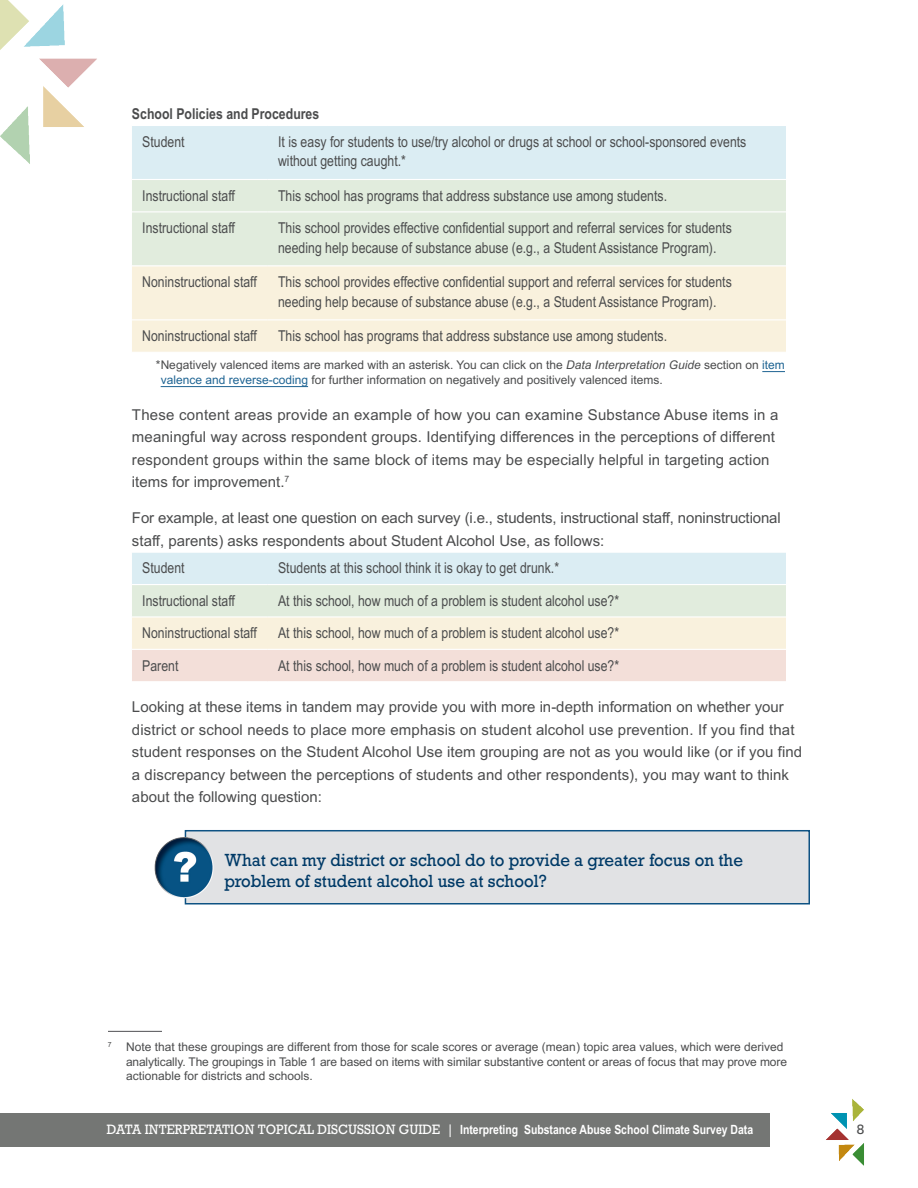
<style>
.page{position:relative;width:918px;height:1188px;background:#fff}
.page>*{position:absolute;margin:0;border:0;box-sizing:border-box;transform-origin:0 0}
.t1{font:16.5px/21px "Rockwell";color:#003a67;scale:.95 1}
.t2{font:15px/19.5px "Arial Narrow";color:#4b4c4d}
.t3{font:15px/22.5px "Arial";letter-spacing:.005em;color:#4b4c4d}
.t4{font:700 15px "Arial Narrow";color:#4b4c4d}
.t5{font:700 12.75px "Arial Narrow";color:#fff}
.t6{font:12.75px "Rockwell";color:#4b4c4d}
.t7{font:12px/14.4px "Arial";color:#4b4c4d}
.s1{font-style:italic}
.s2{color:#1e6493}
.s3{font-family:"Rockwell";font-weight:400}
</style>
<div class="page">
<div style="left:0;top:1113px;width:770px;height:34px;background:#747674"></div>
<img style="left:0;top:0;width:97px;height:164px">
<img style="left:826px;top:1099px;width:38px;height:67px">
<svg style="left:762px;top:371px;width:23px;height:1px"></svg>
<hr style="left:161px;top:386px;width:147px;height:1px;background:#1e6493">
<div style="left:132px;top:126px;width:654px;height:53px;background:#dbedf3"></div>
<div style="left:132px;top:180px;width:654px;height:85px;background:#e1ecdd"></div>
<div style="left:132px;top:266px;width:654px;height:86px;background:#f9f1dd"></div>
<hr style="left:132px;top:319px;width:136px;height:1px;background:#fff">
<hr style="left:268px;top:319px;width:518px;height:1px;background:#fff">
<hr style="left:268px;top:211px;width:518px;height:1px;background:#fff">
<hr style="left:132px;top:211px;width:136px;height:1px;background:#fff">
<svg style="left:132px;top:553px;width:654px;height:128px;background:#eaeae1"></svg>
<hr style="left:268px;top:584px;width:518px;height:1px;background:#fff">
<hr style="left:132px;top:584px;width:136px;height:1px;background:#fff">
<hr style="left:268px;top:616px;width:518px;height:2px;background:#fff">
<hr style="left:132px;top:616px;width:136px;height:2px;background:#fff">
<hr style="left:268px;top:649px;width:518px;height:1px;background:#fff">
<hr style="left:132px;top:649px;width:136px;height:1px;background:#fff">
<hr style="left:108px;top:1031px;width:54px;height:1px;background:#636366">
<div style="left:185px;top:831px;width:624px;height:73px;background:#e1e2e4"></div>
<div style="left:185px;top:830px;width:625px;height:75px;border:2px solid #0e5283"></div>
<img style="left:154px;top:830px;width:64px;height:75px">
<p class="t4" style="left:132px;top:102px;width:189px">School Policies and Procedures</p>
<p class="t2" style="left:142px;top:131px;width:44px">Student</p>
<p class="t2" style="left:278px;top:131px;width:470px">It is easy for students to use/try alcohol or drugs at school or school-sponsored events without getting caught.*</p>
<p class="t2" style="left:142px;top:185px;width:94px">Instructional staff</p>
<p class="t2" style="left:278px;top:185px;width:391px">This school has programs that address substance use among students.</p>
<p class="t2" style="left:142px;top:217px;width:94px">Instructional staff</p>
<p class="t2" style="left:278px;top:217px;width:455px">This school provides effective confidential support and referral services for students needing help because of substance abuse (e.g., a Student Assistance Program).</p>
<p class="t2" style="left:142px;top:271px;width:116px">Noninstructional staff</p>
<p class="t2" style="left:278px;top:271px;width:455px">This school provides effective confidential support and referral services for students needing help because of substance abuse (e.g., a Student Assistance Program).</p>
<p class="t2" style="left:142px;top:325px;width:116px">Noninstructional staff</p>
<p class="t2" style="left:278px;top:325px;width:391px">This school has programs that address substance use among students.</p>
<p class="t7" style="left:161px;top:357px;width:626px;line-height:15px;text-indent:-5px">* Negatively valenced items are marked with an asterisk. You can click on the <span class="s1">Data Interpretation Guide</span> section on <span class="s2">item valence and reverse-coding</span> for further information on negatively and positively valenced items.</p>
<p class="t3" style="left:132px;top:403px;width:648px">These content areas provide an example of how you can examine Substance Abuse items in a meaningful way across respondent groups. Identifying differences in the perceptions of different respondent groups within the same block of items may be especially helpful in targeting action items for improvement.<sup>7</sup></p>
<p class="t3" style="left:132px;top:507px;width:650px">For example, at least one question on each survey (i.e., students, instructional staff, noninstructional staff, parents) asks respondents about Student Alcohol Use, as follows:</p>
<p class="t2" style="left:142px;top:558px;width:44px">Student</p>
<p class="t2" style="left:278px;top:558px;width:283px">Students at this school think it is okay to get drunk.*</p>
<p class="t2" style="left:142px;top:590px;width:94px">Instructional staff</p>
<p class="t2" style="left:278px;top:590px;width:343px">At this school, how much of a problem is student alcohol use?*</p>
<p class="t2" style="left:142px;top:623px;width:116px">Noninstructional staff</p>
<p class="t2" style="left:278px;top:623px;width:343px">At this school, how much of a problem is student alcohol use?*</p>
<p class="t2" style="left:142px;top:655px;width:38px">Parent</p>
<p class="t2" style="left:278px;top:655px;width:343px">At this school, how much of a problem is student alcohol use?*</p>
<p class="t3" style="left:132px;top:696px;width:672px">Looking at these items in tandem may provide you with more in-depth information on whether your district or school needs to place more emphasis on student alcohol use prevention. If you find that student responses on the Student Alcohol Use item grouping are not as you would like (or if you find a discrepancy between the perceptions of students and other respondents), you may want to think about the following question:</p>
<p class="t1" style="left:224px;top:849px;width:548px">What can my district or school do to provide a greater focus on the problem of student alcohol use at school?</p>
<p class="t7" style="left:126px;top:1040px;width:663px;text-indent:-18px"><sup>7</sup> Note that these groupings are different from those for scale scores or average (mean) topic area values, which were derived analytically. The groupings in Table 1 are based on items with similar substantive content or areas of focus that may prove more actionable for districts and schools.</p>
<p class="t5" style="left:107px;top:1120px;width:648px"><span class="s3">DATA INTERPRETATION TOPICAL DISCUSSION GUIDE |</span> Interpreting Substance Abuse School Climate Survey Data</p>
<p class="t6" style="left:857px;top:1121px;width:9px">8</p>
</div>
